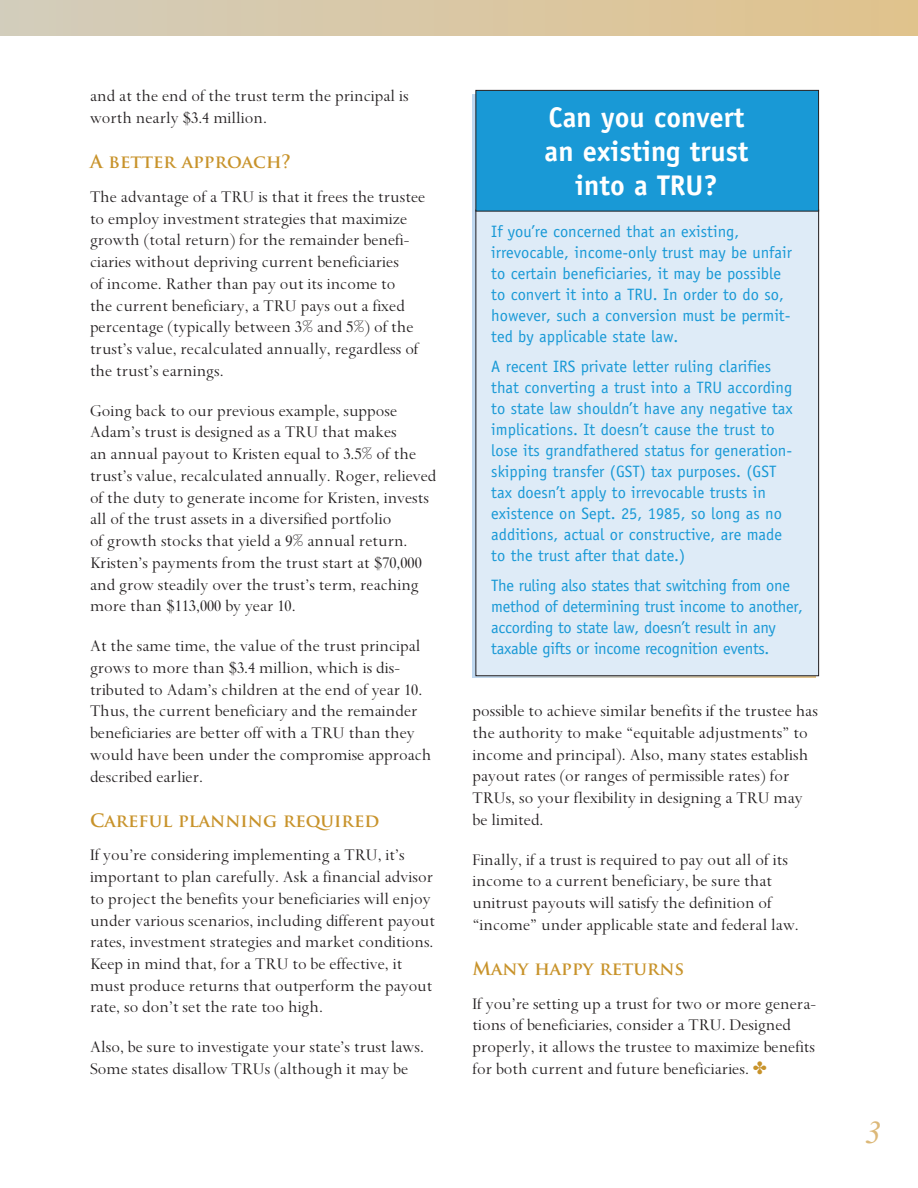
<style>
.page{position:relative;width:918px;height:1188px;background:#fff}
.page>*{position:absolute;margin:0;border:0;box-sizing:border-box;transform-origin:0 0}
.t1{font:italic 31.5px "Times New Roman MT Std";color:#dcb878}
.t2{font:700 28.5px/34.2px "Officina Sans Std";color:#fff;text-align:center}
.t3{font:18px/21.8px "Spectrum MT Std";color:#231f20}
.t4{font:700 18px "Trajan Pro";color:#c8932b}
.t5{font:16.5px/21px "Officina Sans Std";color:#1999d6}
.t6{font:16.5px/21px "Officina Sans Std";letter-spacing:-.02em;color:#1999d6}
</style>
<div class="page">
<div style="left:0;top:0;width:918px;height:36px;background:linear-gradient(to right,#d3ccbc,#e0c28c)"></div>
<div style="left:476px;top:210px;width:343px;height:466px;background:#deebf7"></div>
<div style="left:476px;top:90px;width:343px;height:121px;background:#1999d6"></div>
<div style="left:476px;top:90px;width:343px;height:122px;border:1px solid #231f20"></div>
<p class="t3" style="left:90px;top:86px;width:320px">and at the end of the trust term the principal is worth nearly $3.4 million.</p>
<p class="t4" style="left:90px;top:150px;width:203px">A better approach?</p>
<p class="t3" style="left:90px;top:186px;width:337px">The advantage of a TRU is that it frees the trustee to employ investment strategies that maximize growth (total return) for the remainder benefi&shy;ciaries without depriving current beneficiaries<br>of income. Rather than pay out its income to<br>the current beneficiary, a TRU pays out a fixed percentage (typically between 3% and 5%) of the trust’s value, recalculated annually, regardless of the trust’s earnings.</p>
<p class="t3" style="left:90px;top:400px;width:348px">Going back to our previous example, suppose Adam’s trust is designed as a TRU that makes<br>an annual payout to Kristen equal to 3.5% of the trust’s value, recalculated annually. Roger, relieved of the duty to generate income for Kristen, invests all of the trust assets in a diversified portfolio<br>of growth stocks that yield a 9% annual return.<br>Kristen’s payments from the trust start at $70,000 and grow steadily over the trust’s term, reaching more than $113,000 by year 10.</p>
<p class="t3" style="left:90px;top:635px;width:343px">At the same time, the value of the trust principal grows to more than $3.4 million, which is dis&shy;tributed to Adam’s children at the end of year 10.<br>Thus, the current beneficiary and the remainder beneficiaries are better off with a TRU than they would have been under the compromise approach described earlier.</p>
<p class="t4" style="left:90px;top:809px;width:291px">Careful planning required</p>
<p class="t3" style="left:90px;top:844px;width:347px">If you’re considering implementing a TRU, it’s important to plan carefully. Ask a financial advisor to project the benefits your beneficiaries will enjoy under various scenarios, including different payout rates, investment strategies and market conditions.<br>Keep in mind that, for a TRU to be effective, it must produce returns that outperform the payout rate, so don’t set the rate too high.</p>
<p class="t3" style="left:90px;top:1036px;width:335px">Also, be sure to investigate your state’s trust laws.<br>Some states disallow TRUs (although it may be</p>
<h2 class="t2" style="left:545px;top:100px;width:205px">Can you convert an existing trust into a TRU?</h2>
<p class="t5" style="left:491px;top:221px;width:302px">If you’re concerned that an existing, irrevocable, income-only trust may be unfair to certain beneficiaries, it may be possible to convert it into a TRU. In order to do so, however, such a conversion must be permit&shy;ted by applicable state law.</p>
<p class="t5" style="left:491px;top:356px;width:303px">A recent IRS private letter ruling clarifies that converting a trust into a TRU according to state law shouldn’t have any negative tax implications. It doesn’t cause the trust to lose its grandfathered status for generation&shy;skipping transfer (GST) tax purposes. (GST tax doesn’t apply to irrevocable trusts in existence on Sept. 25, 1985, so long as no additions, actual or constructive, are made to the trust after that date.)</p>
<p class="t6" style="left:491px;top:575px;width:313px">The ruling also states that switching from one method of determining trust income to another, according to state law, doesn’t result in any taxable gifts or income recognition events.</p>
<p class="t3" style="left:472px;top:700px;width:347px">possible to achieve similar benefits if the trustee has the authority to make “equitable adjustments” to income and principal). Also, many states establish payout rates (or ranges of permissible rates) for TRUs, so your flexibility in designing a TRU may be limited.</p>
<p class="t3" style="left:472px;top:849px;width:328px">Finally, if a trust is required to pay out all of its income to a current beneficiary, be sure that unitrust payouts will satisfy the definition of “income” under applicable state and federal law.</p>
<p class="t4" style="left:472px;top:957px;width:213px">Many happy returns</p>
<p class="t3" style="left:472px;top:993px;width:345px">If you’re setting up a trust for two or more genera&shy;tions of beneficiaries, consider a TRU. Designed properly, it allows the trustee to maximize benefits for both current and future beneficiaries.</p>
<h1 class="t1" style="left:866px;top:1115px;width:17px">3</h1>
</div>
